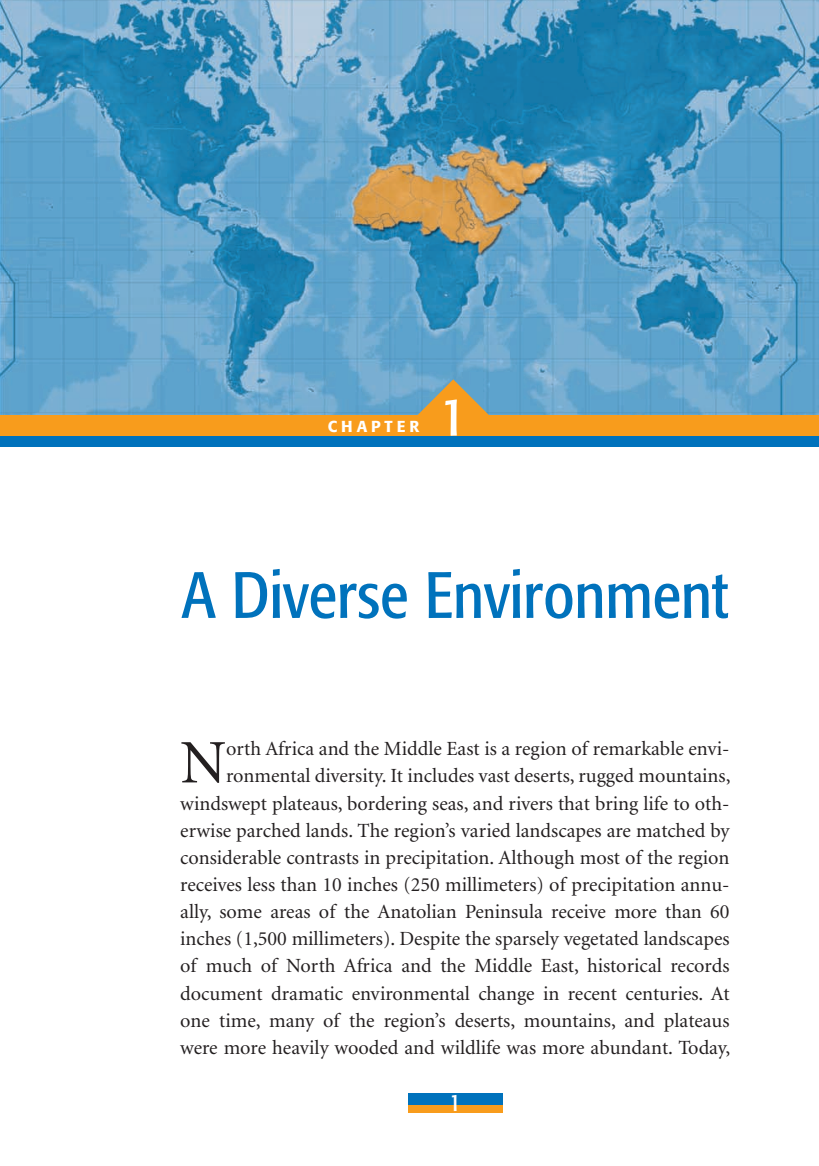
<style>
.page{position:relative;width:819px;height:1166px;background:#fff}
.page>*{position:absolute;margin:0;border:0;box-sizing:border-box;transform-origin:0 0}
.t1{font:condensed 64.75px "Formata";color:#0072bc}
.t2{font:61.77px "Minion";color:#231f20}
.t3{font:52.5px "Formata";color:#fff}
.t4{font:condensed 24.5px "Formata";color:#fff}
.t5{font:20.12px/27.1px "Minion";color:#231f20;text-align:right}
.t6{font:500 15.75px "Formata";letter-spacing:.25em;color:#fff}
</style>
<div class="page">
<img style="left:0;top:0;width:819px;height:415px">
<div style="left:0;top:415px;width:819px;height:31px;background:#f89c1c"></div>
<div style="left:0;top:436px;width:819px;height:10px;background:#0072bc"></div>
<svg style="left:398px;top:379px;width:110px;height:36px;background:#92a194"></svg>
<div style="left:408px;top:1093px;width:95px;height:18px;background:#0072bc"></div>
<div style="left:408px;top:1105px;width:95px;height:7px;background:#f89c1c"></div>
<p class="t6" style="left:328px;top:419px;width:93px">CHAPTER</p>
<h3 class="t3" style="left:438px;top:393px;width:32px">1</h3>
<h1 class="t1" style="left:182px;top:567px;width:548px">A Diverse Environment</h1>
<p class="t5" style="left:180px;top:737px;width:552px">orth Africa and the Middle East is a region of remarkable envi&shy;ronmental diversity. It includes vast deserts, rugged mountains, windswept plateaus, bordering seas, and rivers that bring life to oth&shy;erwise parched lands. The region’s varied landscapes are matched by considerable contrasts in precipitation. Although most of the region receives less than 10 inches (250 millimeters) of precipitation annu&shy;ally, some areas of the Anatolian Peninsula receive more than 60 inches (1,500 millimeters). Despite the sparsely vegetated landscapes of much of North Africa and the Middle East, historical records document dramatic environmental change in recent centuries. At one time, many of the region’s deserts, mountains, and plateaus were more heavily wooded and wildlife was more abundant. Today,</p>
<h2 class="t2" style="left:180px;top:738px;width:47px">N</h2>
<p class="t4" style="left:449px;top:1091px;width:13px">1</p>
</div>
